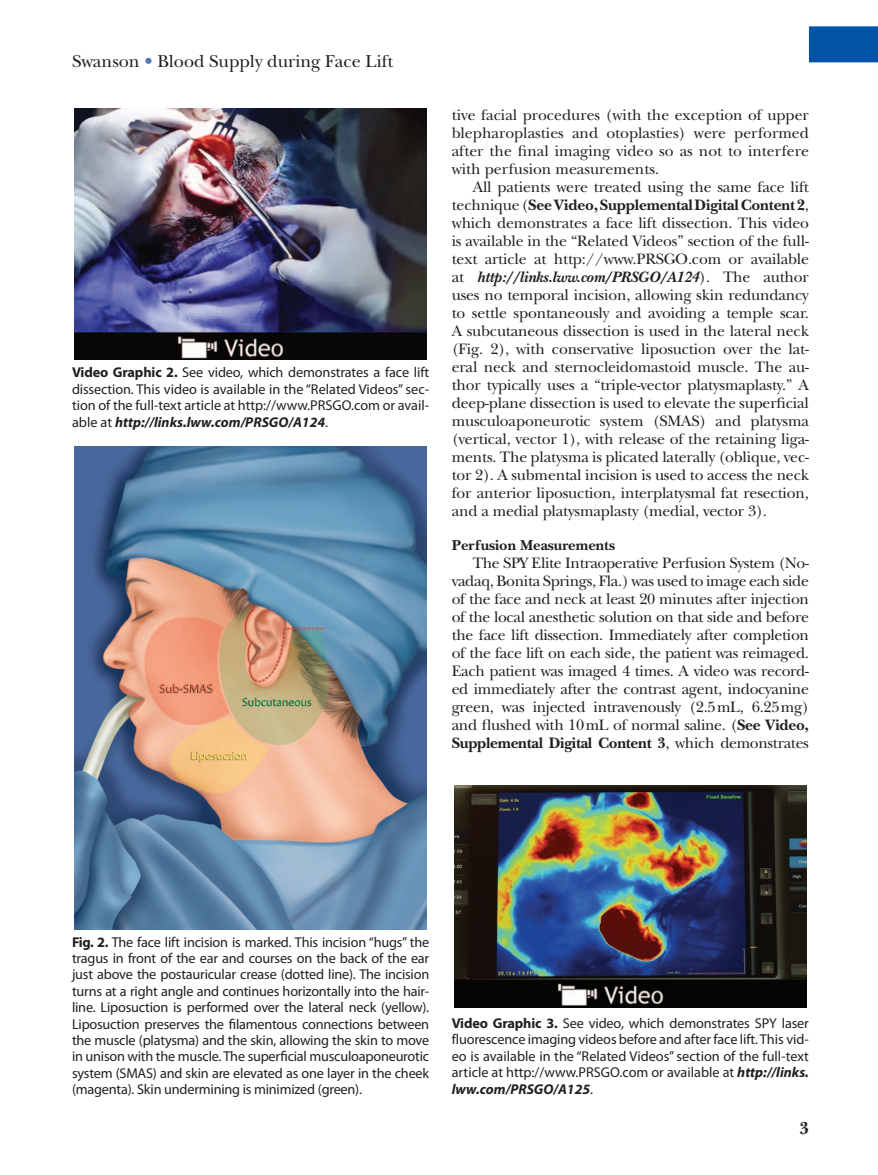
<style>
.page{position:relative;width:878px;height:1175px;background:#fff}
.page>*{position:absolute;margin:0;border:0;box-sizing:border-box;transform-origin:0 0}
.t1{font:18px "New Baskerville";color:#231f20}
.t2{font:700 18px "New Baskerville";color:#231f20}
.t3{font:15.75px/18px "New Baskerville";letter-spacing:-.01em;color:#231f20;text-align:justify}
.t4{font:700 15px "New Baskerville";color:#231f20}
.t5{font:14.25px/16.4px "Myriad Pro";color:#231f20;text-align:justify}
.s1{color:#5876ba}
.s2{font-weight:700}
.s3{font-weight:700;font-style:italic}
</style>
<div class="page">
<div style="left:808px;top:26px;width:70px;height:36px;background:#0154a6"></div>
<img style="left:75px;top:446px;width:351px;height:483px">
<img style="left:75px;top:108px;width:351px;height:252px">
<img style="left:454px;top:785px;width:352px;height:222px">
<p class="t1" style="left:72px;top:51px;width:323px">Swanson <span class="s1">•</span> Blood Supply during Face Lift</p>
<p class="t5" style="left:72px;top:364px;width:359px"><span class="s2">Video Graphic 2.</span> See video, which demonstrates a face lift dissection. This video is available in the “Related Videos” sec&shy;tion of the full-text article at http://www.PRSGO.com or avail&shy;able at <span class="s3">http://links.lww.com/PRSGO/A124</span>.</p>
<p class="t3" style="left:452px;top:105px;width:359px">tive facial procedures (with the exception of upper blepharoplasties and otoplasties) were performed after the final imaging video so as not to interfere with perfusion measurements.</p>
<p class="t3" style="left:451px;top:177px;width:359px;text-indent:21px">All patients were treated using the same face lift technique (<span class="s2">SeeVideo,SupplementalDigital -Content2</span>, which demonstrates a face lift dissection. This video is available in the “Related Videos” section of the full&shy;text article at http://www.PRSGO.com or available at <span class="s3">http://links.lww.com/PRSGO/A124</span>). The author uses no temporal incision, allowing skin redundancy to settle spontaneously and avoiding a temple scar.<br>A subcutaneous dissection is used in the lateral neck (Fig. 2), with conservative liposuction over the lat&shy;eral neck and sternocleidomastoid muscle. The au&shy;thor typically uses a “triple-vector platysmaplasty.” A deep-plane dissection is used to elevate the superficial musculoaponeurotic system (SMAS) and platysma (vertical, vector 1), with release of the retaining liga&shy;ments. The platysma is plicated laterally (oblique, vec&shy;tor 2). A submental incision is used to access the neck for anterior liposuction, interplatysmal fat resection, and a medial platysmaplasty (medial, vector 3).</p>
<p class="t4" style="left:452px;top:536px;width:165px">Perfusion Measurements</p>
<p class="t3" style="left:451px;top:554px;width:359px;text-indent:21px">The SPY Elite Intraoperative Perfusion System (No&shy;vadaq, Bonita Springs, Fla.) was used to image each side of the face and neck at least 20 minutes after injection of the local anesthetic solution on that side and before the face lift dissection. Immediately after completion of the face lift on each side, the patient was reimaged.<br>Each patient was imaged 4 times. A video was record&shy;ed immediately after the contrast agent, indocyanine green, was injected intravenously (2.5mL, 6.25mg) and flushed with 10mL of normal saline. (<span class="s2">See -Video, Supplemental Digital Content 3</span>, which demonstrates</p>
<p class="t5" style="left:72px;top:933px;width:359px"><span class="s2">Fig. 2.</span> The face lift incision is marked. This incision “hugs” the tragus in front of the ear and courses on the back of the ear just above the postauricular crease (dotted line). The incision turns at a right angle and continues horizontally into the hair&shy;line. Liposuction is performed over the lateral neck (yellow).<br>Liposuction preserves the filamentous connections between the muscle (platysma) and the skin, allowing the skin to move in unison with the muscle. The superficial musculoaponeurotic system (SMAS) and skin are elevated as one layer in the cheek (magenta). Skin undermining is minimized (green).</p>
<p class="t5" style="left:451px;top:1014px;width:359px"><span class="s2">Video Graphic 3.</span> See video, which demonstrates SPY laser fluorescence imaging videos before and after face lift. This vid&shy;eo is available in the “Related Videos” section of the full-text article at http://www.PRSGO.com or available at <span class="s3">http://links. lww.com/PRSGO/A125</span>.</p>
<p class="t2" style="left:799px;top:1118px;width:11px">3</p>
</div>
